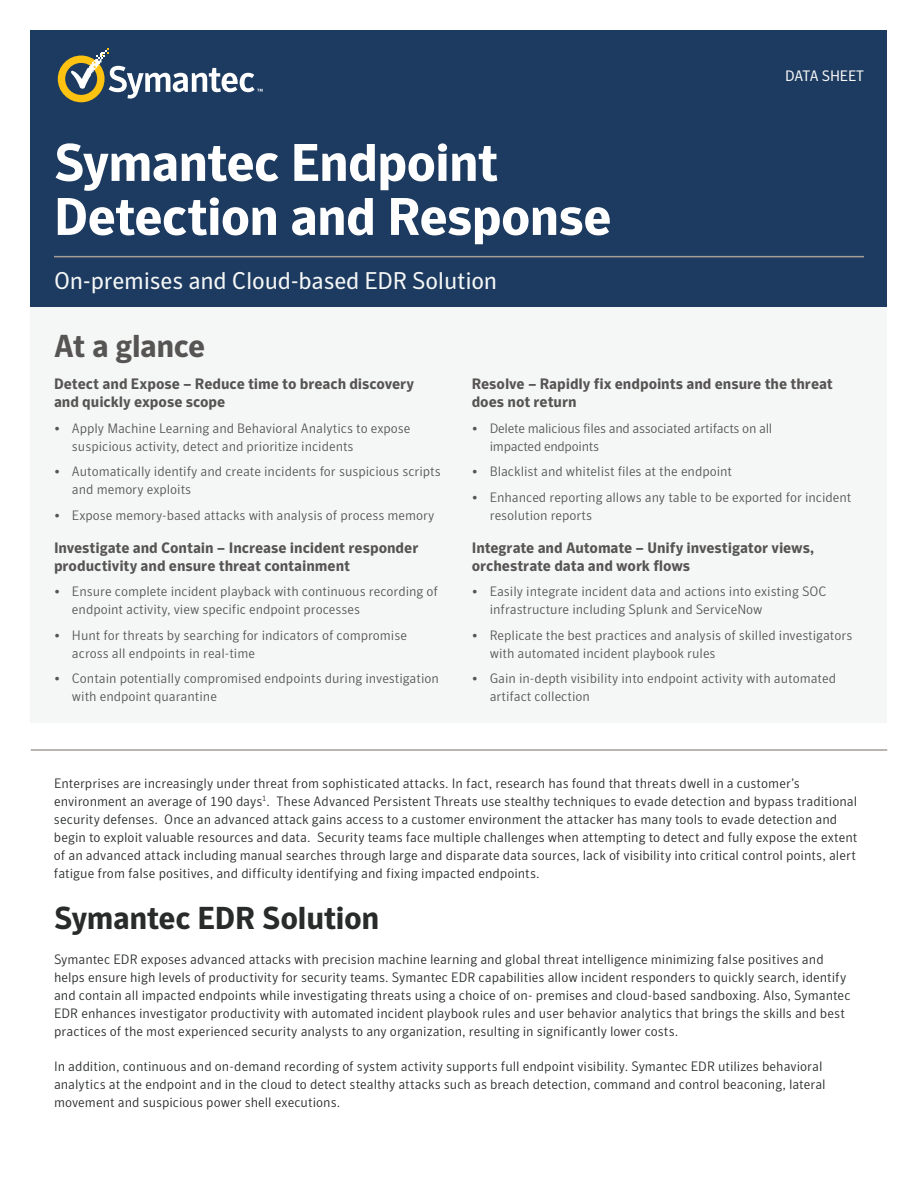
<style>
.page{position:relative;width:918px;height:1188px;background:#fff}
.page>*{position:absolute;margin:0;border:0;box-sizing:border-box;transform-origin:0 0}
.t1{font:700 52.5px/54px "Symantec Sans";letter-spacing:-.02em;color:#fff}
.t2{font:700 31.5px "Symantec Sans";letter-spacing:-.015em;color:#282b2a}
.t3{font:700 31.5px "Symantec Sans";letter-spacing:-.02em;color:#575554}
.t4{font:24px "Symantec Sans";letter-spacing:-.01em;color:#f5f7f7}
.t5{font:700 15px/18px "Symantec Sans";letter-spacing:-.005em;color:#575554}
.t6{font:15px "Symantec Sans";letter-spacing:-.01em;color:#f5f7f7}
.t7{font:300 13.5px/18px "Symantec Sans";color:#282b2a}
.t8{font:300 13.5px/18px "Symantec Sans";color:#575554}
.t9{font:300 13.5px/18px "Symantec Sans";letter-spacing:-.02em;color:#575554}
</style>
<div class="page">
<div style="left:31px;top:31px;width:856px;height:276px;background:#1d3b60"></div>
<svg style="left:58px;top:48px;width:205px;height:54px"></svg>
<hr style="left:54px;top:256px;width:810px;height:1px;background:#a79c95">
<div style="left:31px;top:307px;width:856px;height:415px;background:#f5f7f7"></div>
<hr style="left:31px;top:749px;width:856px;height:2px;background:#a79c95">
<h1 class="t1" style="left:54px;top:136px;width:559px">Symantec Endpoint<br>Detection and Response</h1>
<h3 class="t4" style="left:54px;top:266px;width:445px">On-premises and Cloud-based EDR Solution</h3>
<h2 class="t3" style="left:54px;top:328px;width:153px">At a glance</h2>
<p class="t6" style="left:785px;top:67px;width:80px">DATA SHEET</p>
<p class="t5" style="left:54px;top:375px;width:362px">Detect and Expose – Reduce time to breach discovery and quickly expose scope</p>
<p class="t8" style="left:72px;top:419px;width:340px;text-indent:-18px">• Apply Machine Learning and Behavioral Analytics to expose suspicious activity, detect and prioritize incidents</p>
<p class="t8" style="left:72px;top:463px;width:370px;text-indent:-18px">• Automatically identify and create incidents for suspicious scripts and memory exploits</p>
<p class="t8" style="left:54px;top:506px;width:382px">• Expose memory-based attacks with analysis of process memory</p>
<p class="t5" style="left:54px;top:539px;width:366px">Investigate and Contain – Increase incident responder productivity and ensure threat containment</p>
<p class="t8" style="left:72px;top:583px;width:368px;text-indent:-18px">• Ensure complete incident playback with continuous recording of endpoint activity, view specific endpoint processes</p>
<p class="t8" style="left:72px;top:626px;width:337px;text-indent:-18px">• Hunt for threats by searching for indicators of compromise across all endpoints in real-time</p>
<p class="t8" style="left:72px;top:670px;width:368px;text-indent:-18px">• Contain potentially compromised endpoints during investigation with endpoint quarantine</p>
<p class="t5" style="left:472px;top:375px;width:363px">Resolve – Rapidly fix endpoints and ensure the threat does not return</p>
<p class="t9" style="left:490px;top:419px;width:284px;text-indent:-18px">• Delete malicious files and associated artifacts on all impacted endpoints</p>
<p class="t8" style="left:472px;top:463px;width:262px">• Blacklist and whitelist files at the endpoint</p>
<p class="t8" style="left:490px;top:488px;width:363px;text-indent:-18px">• Enhanced reporting allows any table to be exported for incident resolution reports</p>
<p class="t5" style="left:472px;top:539px;width:344px">Integrate and Automate – Unify investigator views, orchestrate data and work flows</p>
<p class="t8" style="left:490px;top:583px;width:338px;text-indent:-18px">• Easily integrate incident data and actions into existing SOC infrastructure including Splunk and ServiceNow</p>
<p class="t8" style="left:490px;top:626px;width:364px;text-indent:-18px">• Replicate the best practices and analysis of skilled investigators with automated incident playbook rules</p>
<p class="t8" style="left:490px;top:670px;width:348px;text-indent:-18px">• Gain in-depth visibility into endpoint activity with automated artifact collection</p>
<p class="t7" style="left:54px;top:774px;width:805px">Enterprises are increasingly under threat from sophisticated attacks. In fact, research has found that threats dwell in a customer’s environment an average of 190 days<sup>1</sup>. These Advanced Persistent Threats use stealthy techniques to evade detection and bypass traditional security defenses. Once an advanced attack gains access to a customer environment the attacker has many tools to evade detection and begin to exploit valuable resources and data. Security teams face multiple challenges when attempting to detect and fully expose the extent of an advanced attack including manual searches through large and disparate data sources, lack of visibility into critical control points, alert fatigue from false positives, and difficulty identifying and fixing impacted endpoints.</p>
<h2 class="t2" style="left:54px;top:899px;width:327px">Symantec EDR Solution</h2>
<p class="t7" style="left:54px;top:950px;width:798px">Symantec EDR exposes advanced attacks with precision machine learning and global threat intelligence minimizing false positives and helps ensure high levels of productivity for security teams. Symantec EDR capabilities allow incident responders to quickly search, identify and contain all impacted endpoints while investigating threats using a choice of on- premises and cloud-based sandboxing. Also, Symantec EDR enhances investigator productivity with automated incident playbook rules and user behavior analytics that brings the skills and best practices of the most experienced security analysts to any organization, resulting in significantly lower costs.</p>
<p class="t7" style="left:54px;top:1057px;width:773px">In addition, continuous and on-demand recording of system activity supports full endpoint visibility. Symantec EDR utilizes behavioral analytics at the endpoint and in the cloud to detect stealthy attacks such as breach detection, command and control beaconing, lateral movement and suspicious power shell executions.</p>
</div>
